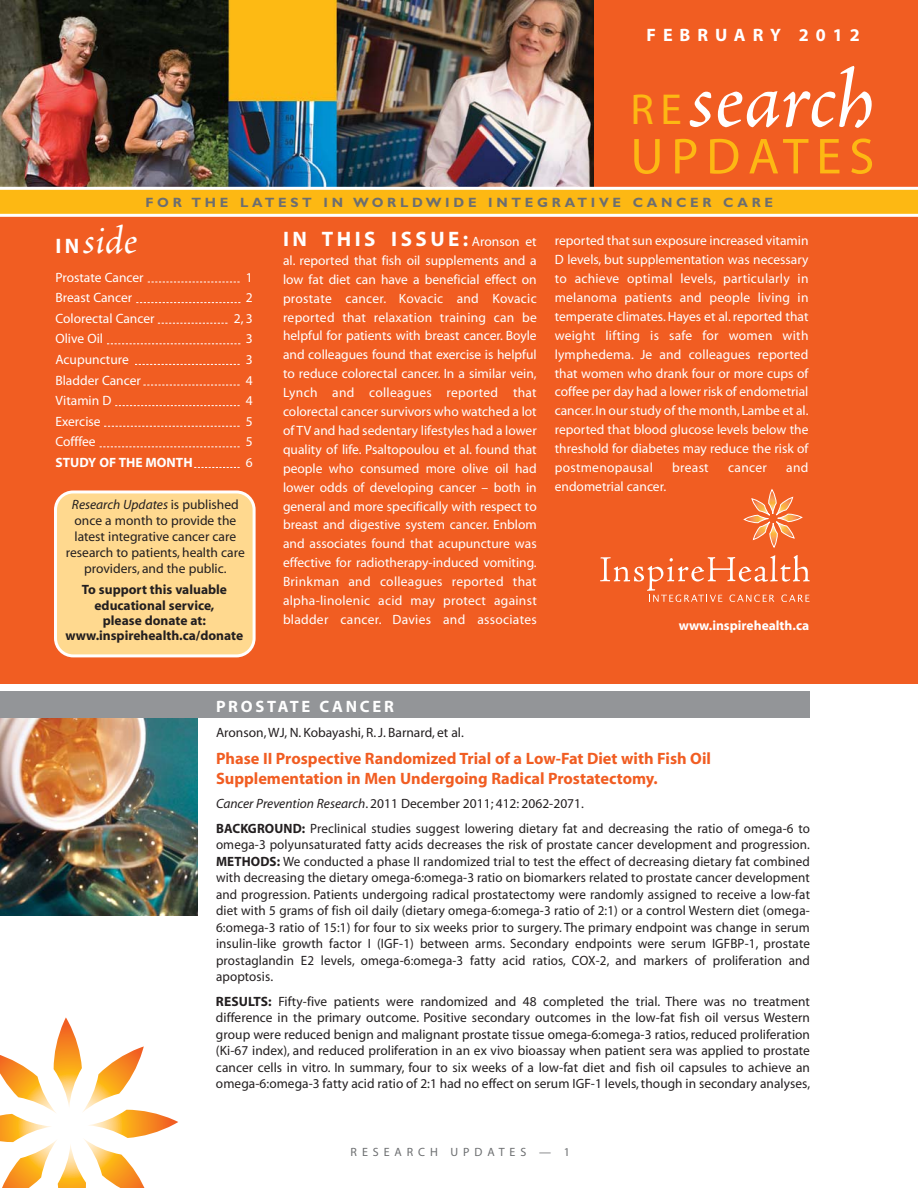
<style>
.page{position:relative;width:918px;height:1188px;background:#fff}
.page>*{position:absolute;margin:0;border:0;box-sizing:border-box;transform-origin:0 0}
.t1{font:italic 85.5px "Adobe Jenson Pro";letter-spacing:-.005em;color:#fff}
.t2{font:51px "Myriad";letter-spacing:.155em;color:#fdb813}
.t3{font:43.5px "Myriad";color:#fdb813}
.t4{font:italic 40.5px "Adobe Jenson Pro";color:#fff}
.t5{font:700 21px "Myriad";letter-spacing:.165em;color:#fff}
.t6{font:700 18px "Myriad";letter-spacing:.39em;color:#fff}
.t7{font:700 16.5px/19.4px "Myriad";color:#f15d22}
.t8{font:700 16.5px "Myriad";letter-spacing:.165em;color:#fff}
.t9{font:13.5px/16.5px "Myriad";letter-spacing:.005em;color:#231f20;text-align:justify}
.t10{font:13.5px/18.9px "Myriad";color:#fff;text-align:justify}
.t11{font:700 13.5px/15.3px "Myriad";color:#231f20;text-align:center}
.t12{font:700 13.5px "Gill Sans";letter-spacing:.275em;color:#6c6e70}
.t13{font:700 13.5px "Myriad";color:#fff}
.t14{font:12px "Myriad";letter-spacing:.41em;color:#6c6e70}
.s1{font-family:"Myriad";font-weight:700;font-style:normal;font-size:21px}
.s2{font-style:italic}
.s3{font-weight:400;font-size:13.5px}
.s4{font-weight:700}
</style>
<div class="page">
<img style="left:0;top:718px;width:197px;height:198px">
<div style="left:0;top:691px;width:810px;height:27px;background:#939598"></div>
<div style="left:0;top:216px;width:918px;height:467px;background:#f15d22"></div>
<img style="left:0;top:0;width:594px;height:187px">
<div style="left:0;top:189px;width:918px;height:27px;background:#fdb813"></div>
<svg style="left:743px;top:489px;width:60px;height:59px"></svg>
<svg style="left:600px;top:555px;width:210px;height:47px"></svg>
<div style="left:594px;top:0;width:324px;height:189px;background:#f15d22"></div>
<svg style="left:0;top:1017px;width:178px;height:171px"></svg>
<hr style="left:0;top:187px;width:918px;height:3px;background:#fff">
<hr style="left:0;top:214px;width:918px;height:3px;background:#fff">
<svg style="left:54px;top:490px;width:202px;height:167px"></svg>
<svg style="left:148px;top:282px;width:92px;height:1px"></svg>
<svg style="left:136px;top:302px;width:104px;height:1px"></svg>
<svg style="left:107px;top:343px;width:133px;height:1px"></svg>
<svg style="left:135px;top:364px;width:105px;height:1px"></svg>
<svg style="left:143px;top:385px;width:97px;height:1px"></svg>
<svg style="left:115px;top:405px;width:125px;height:1px"></svg>
<svg style="left:158px;top:323px;width:70px;height:1px"></svg>
<svg style="left:104px;top:426px;width:136px;height:1px"></svg>
<svg style="left:100px;top:446px;width:140px;height:1px"></svg>
<svg style="left:194px;top:467px;width:46px;height:1px"></svg>
<h3 class="t6" style="left:647px;top:28px;width:215px">FEBRUARY 2012</h3>
<h1 class="t1" style="left:688px;top:65px;width:187px">search</h1>
<h3 class="t3" style="left:630px;top:93px;width:53px">RE</h3>
<h2 class="t2" style="left:630px;top:137px;width:245px">UPDATES</h2>
<p class="t12" style="left:145px;top:198px;width:629px">FOR THE LATEST IN WORLDWIDE INTEGRATIVE CANCER CARE</p>
<h3 class="t4" style="left:56px;top:224px;width:84px"><span class="s1">I N</span> side</h3>
<p class="t10" style="left:56px;top:269px;width:90px">Prostate Cancer</p>
<p class="t10" style="left:246px;top:269px;width:8px">1</p>
<p class="t10" style="left:56px;top:289px;width:78px">Breast Cancer</p>
<p class="t10" style="left:246px;top:289px;width:8px">2</p>
<p class="t10" style="left:56px;top:310px;width:101px">Colorectal Cancer</p>
<p class="t10" style="left:234px;top:310px;width:20px">2,3</p>
<p class="t10" style="left:56px;top:331px;width:49px">Olive Oil</p>
<p class="t10" style="left:246px;top:331px;width:8px">3</p>
<p class="t10" style="left:56px;top:351px;width:75px">Acupuncture</p>
<p class="t10" style="left:246px;top:351px;width:8px">3</p>
<p class="t10" style="left:56px;top:372px;width:87px">Bladder Cancer</p>
<p class="t10" style="left:246px;top:372px;width:8px">4</p>
<p class="t10" style="left:56px;top:392px;width:57px">Vitamin D</p>
<p class="t10" style="left:246px;top:392px;width:8px">4</p>
<p class="t10" style="left:56px;top:413px;width:47px">Exercise</p>
<p class="t10" style="left:246px;top:413px;width:8px">5</p>
<p class="t10" style="left:56px;top:433px;width:42px">Cofffee</p>
<p class="t10" style="left:246px;top:433px;width:8px">5</p>
<p class="t13" style="left:56px;top:457px;width:139px">STUDY OF THE MONTH</p>
<p class="t10" style="left:246px;top:454px;width:8px">6</p>
<p class="t9" style="left:66px;top:498px;width:180px;line-height:15.9px;text-align:center"><span class="s2">Research Updates</span> is published once a month to provide the latest integrative cancer care research to patients, health care providers, and the public.</p>
<p class="t11" style="left:66px;top:583px;width:179px">To support this valuable educational service,<br>please donate at: www.inspirehealth.ca/donate</p>
<h3 class="t5" style="left:283px;top:231px;width:255px">IN THIS ISSUE:<span class="s3">Aronson et</span></h3>
<p class="t10" style="left:283px;top:252px;width:255px">al. reported that fish oil supplements and a low fat diet can have a beneficial effect on prostate cancer. Kovacic and Kovacic reported that relaxation training can be helpful for patients with breast cancer. Boyle and colleagues found that exercise is helpful to reduce colorectal cancer. In a similar vein, Lynch and colleagues reported that colorectal cancer survivors who watched a lot of TV and had sedentary lifestyles had a lower quality of life. Psaltopoulou et al. found that people who consumed more olive oil had lower odds of developing cancer – both in general and more specifically with respect to breast and digestive system cancer. Enblom and associates found that acupuncture was effective for radiotherapy-induced vomiting.<br>Brinkman and colleagues reported that alpha-linolenic acid may protect against bladder cancer. Davies and associates</p>
<p class="t10" style="left:555px;top:232px;width:255px">reported that sun exposure increased vitamin D levels, but supplementation was necessary to achieve optimal levels, particularly in melanoma patients and people living in temperate climates. Hayes et al. reported that weight lifting is safe for women with lymphedema. Je and colleagues reported that women who drank four or more cups of coffee per day had a lower risk of endometrial cancer.In our study of the month, Lambe et al. reported that blood glucose levels below the threshold for diabetes may reduce the risk of postmenopausal</p>
<p class="t10" style="left:672px;top:459px;width:38px">breast</p>
<p class="t10" style="left:728px;top:459px;width:40px">cancer</p>
<p class="t10" style="left:786px;top:459px;width:24px">and</p>
<p class="t10" style="left:555px;top:478px;width:113px">endometrial cancer.</p>
<p class="t13" style="left:679px;top:620px;width:132px">www.inspirehealth.ca</p>
<p class="t8" style="left:216px;top:700px;width:179px">PROSTATE CANCER</p>
<p class="t9" style="left:216px;top:725px;width:249px">Aronson, WJ, N. Kobayashi, R. J. Barnard, et al.</p>
<p class="t7" style="left:216px;top:750px;width:496px">Phase II Prospective Randomized Trial of a Low-Fat Diet with Fish Oil<br>Supplementation in Men Undergoing Radical Prostatectomy.</p>
<p class="t9" style="left:216px;top:792px;width:596px;line-height:24.6px"><span class="s2">Cancer Prevention Research</span>. 2011 December 2011; 412: 2062-2071.<br><span class="s4">BACKGROUND:</span> Preclinical studies suggest lowering dietary fat and decreasing the ratio of omega-6 to</p>
<p class="t9" style="left:216px;top:837px;width:596px">omega-3 polyunsaturated fatty acids decreases the risk of prostate cancer development and progression.<br><span class="s4">METHODS:</span> We conducted a phase II randomized trial to test the effect of decreasing dietary fat combined with decreasing the dietary omega-6:omega-3 ratio on biomarkers related to prostate cancer development and progression. Patients undergoing radical prostatectomy were randomly assigned to receive a low-fat diet with 5 grams of fish oil daily (dietary omega-6:omega-3 ratio of 2:1) or a control Western diet (omega-6:omega-3 ratio of 15:1) for four to six weeks prior to surgery. The primary endpoint was change in serum insulin-like growth factor I (IGF-1) between arms. Secondary endpoints were serum IGFBP-1, prostate prostaglandin E2 levels, omega-6:omega-3 fatty acid ratios, COX-2, and markers of proliferation and apoptosis.</p>
<p class="t9" style="left:216px;top:994px;width:596px"><span class="s4">RESULTS:</span> Fifty-five patients were randomized and 48 completed the trial. There was no treatment difference in the primary outcome. Positive secondary outcomes in the low-fat fish oil versus Western group were reduced benign and malignant prostate tissue omega-6:omega-3 ratios, reduced proliferation (Ki-67 index), and reduced proliferation in an ex vivo bioassay when patient sera was applied to prostate cancer cells in vitro. In summary, four to six weeks of a low-fat diet and fish oil capsules to achieve an omega-6:omega-3 fatty acid ratio of 2:1 had no effect on serum IGF-1 levels, though in secondary analyses,</p>
<p class="t14" style="left:351px;top:1147px;width:221px">RESEARCH UPDATES — 1</p>
</div>
